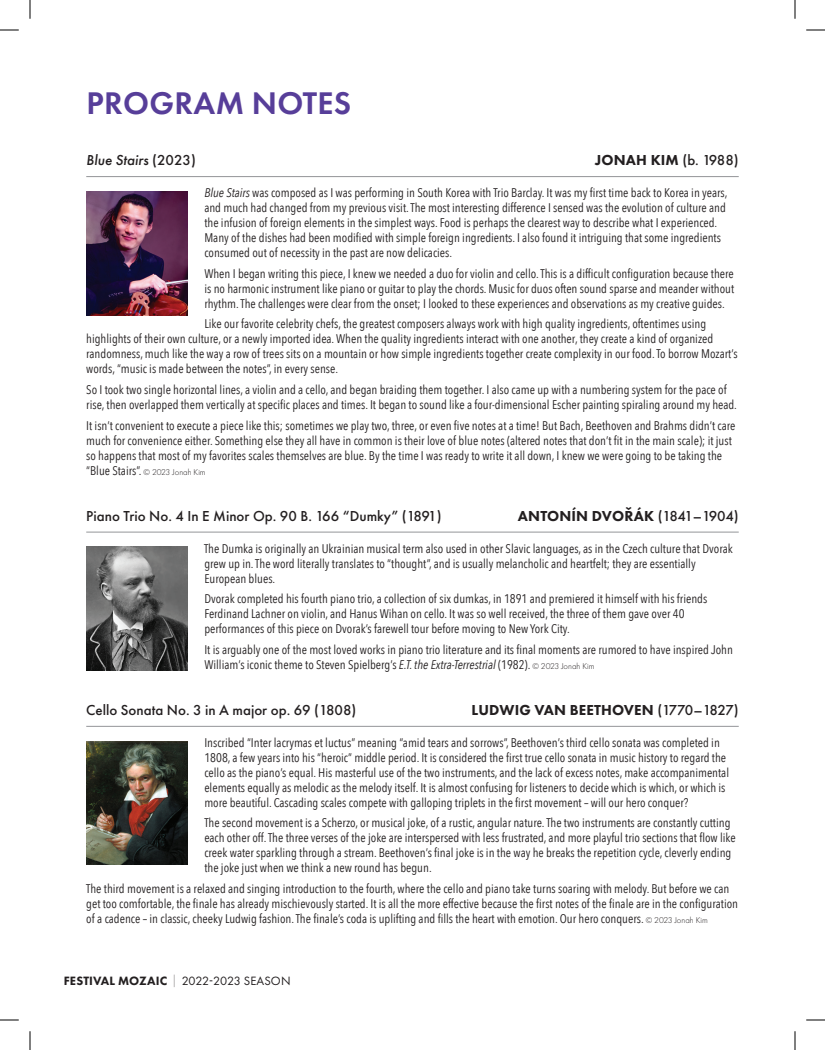
<style>
.page{position:relative;width:825px;height:1050px;background:#fff}
.page>*{position:absolute;margin:0;border:0;box-sizing:border-box;transform-origin:0 0}
.t1{font:600 32.5px "Futura PT";letter-spacing:.01em;color:#573e99}
.t2{font:500 15px "Futura PT";color:#231f20}
.t3{font:800 15px "Futura PT";letter-spacing:.01em;color:#231f20}
.t4{font:italic 500 15px "Futura PT";color:#231f20}
.t5{font:12.5px/15px "Avenir Next Condensed";color:#231f20}
.t6{font:12.5px "Futura PT";color:#231f20;scale:.3 1}
.s1{font-style:normal}
.s2{font-weight:500}
.s3{font-style:italic}
.s4{font-family:"Futura PT";font-weight:300;font-size:8.75px}
.s5{font-weight:800}
</style>
<div class="page">
<hr style="left:86px;top:176px;width:653px;height:1px;background:#939598">
<hr style="left:86px;top:532px;width:653px;height:1px;background:#939598">
<hr style="left:86px;top:726px;width:653px;height:1px;background:#939598">
<img style="left:86px;top:191px;width:102px;height:124px">
<img style="left:86px;top:547px;width:102px;height:124px">
<img style="left:86px;top:741px;width:102px;height:124px">
<svg style="left:0;top:29px;width:19px;height:2px"></svg>
<svg style="left:806px;top:29px;width:19px;height:2px"></svg>
<svg style="left:0;top:1019px;width:19px;height:2px"></svg>
<svg style="left:806px;top:1019px;width:19px;height:2px"></svg>
<svg style="left:29px;top:0;width:2px;height:19px"></svg>
<svg style="left:29px;top:1031px;width:2px;height:19px"></svg>
<svg style="left:794px;top:0;width:2px;height:19px"></svg>
<svg style="left:794px;top:1031px;width:2px;height:19px"></svg>
<h1 class="t1" style="left:86px;top:83px;width:266px">PROGRAM NOTES</h1>
<p class="t4" style="left:86px;top:151px;width:111px">Blue Stairs <span class="s1">(2023)</span></p>
<p class="t3" style="left:595px;top:151px;width:145px">JONAH KIM <span class="s2">(b. 1988)</span></p>
<p class="t5" style="left:204px;top:185px;width:525px"><span class="s3">Blue Stairs</span> was composed as I was performing in South Korea with Trio Barclay. It was my first time back to Korea in years, and much had changed from my previous visit. The most interesting difference I sensed was the evolution of culture and the infusion of foreign elements in the simplest ways. Food is perhaps the clearest way to describe what I experienced.<br>Many of the dishes had been modified with simple foreign ingredients. I also found it intriguing that some ingredients consumed out of necessity in the past are now delicacies.</p>
<p class="t5" style="left:204px;top:265px;width:531px;text-align:justify">When I began writing this piece, I knew we needed a duo for violin and cello. This is a difficult configuration because there is no harmonic instrument like piano or guitar to play the chords. Music for duos often sound sparse and meander without rhythm. The challenges were clear from the onset; I looked to these experiences and observations as my creative guides.</p>
<p class="t5" style="left:86px;top:316px;width:653px;text-indent:118px">Like our favorite celebrity chefs, the greatest composers always work with high quality ingredients, oftentimes using highlights of their own culture, or a newly imported idea. When the quality ingredients interact with one another, they create a kind of organized randomness, much like the way a row of trees sits on a mountain or how simple ingredients together create complexity in our food. To borrow Mozart’s words, “music is made between the notes”, in every sense.</p>
<p class="t5" style="left:86px;top:381px;width:652px">So I took two single horizontal lines, a violin and a cello, and began braiding them together. I also came up with a numbering system for the pace of rise, then overlapped them vertically at specific places and times. It began to sound like a four-dimensional Escher painting spiraling around my head.</p>
<p class="t5" style="left:86px;top:417px;width:651px">It isn’t convenient to execute a piece like this; sometimes we play two, three, or even five notes at a time! But Bach, Beethoven and Brahms didn’t care much for convenience either. Something else they all have in common is their love of blue notes (altered notes that don’t fit in the main scale); it just so happens that most of my favorites scales themselves are blue. By the time I was ready to write it all down, I knew we were going to be taking the “Blue Stairs”. <span class="s4">© 2023 Jonah Kim</span></p>
<p class="t2" style="left:86px;top:507px;width:357px">Piano Trio No. 4 In E Minor Op. 90 B. 166 “Dumky” (1891)</p>
<p class="t3" style="left:518px;top:506px;width:222px">ANTONÍN DVOŘÁK <span class="s2">(1841–1904)</span></p>
<p class="t5" style="left:204px;top:540px;width:530px">The Dumka is originally an Ukrainian musical term also used in other Slavic languages, as in the Czech culture that Dvorak grew up in. The word literally translates to “thought”, and is usually melancholic and heartfelt; they are essentially<br>European blues.</p>
<p class="t5" style="left:204px;top:591px;width:504px">Dvorak completed his fourth piano trio, a collection of six dumkas, in 1891 and premiered it himself with his friends<br>Ferdinand Lachner on violin, and Hanus Wihan on cello. It was so well received, the three of them gave over 40 performances of this piece on Dvorak’s farewell tour before moving to New York City.</p>
<p class="t5" style="left:204px;top:641px;width:530px">It is arguably one of the most loved works in piano trio literature and its final moments are rumored to have inspired John<br>William’s iconic theme to Steven Spielberg’s <span class="s3">E.T. the Extra-Terrestrial</span> (1982). <span class="s4">© 2023 Jonah Kim</span></p>
<p class="t2" style="left:86px;top:701px;width:272px">Cello Sonata No. 3 in A major op. 69 (1808)</p>
<p class="t3" style="left:471px;top:701px;width:269px">LUDWIG VAN BEETHOVEN <span class="s2">(1770–1827)</span></p>
<p class="t5" style="left:204px;top:734px;width:526px">Inscribed “Inter lacrymas et luctus” meaning “amid tears and sorrows”, Beethoven’s third cello sonata was completed in 1808, a few years into his “heroic” middle period. It is considered the first true cello sonata in music history to regard the cello as the piano’s equal. His masterful use of the two instruments, and the lack of excess notes, make accompanimental elements equally as melodic as the melody itself. It is almost confusing for listeners to decide which is which, or which is more beautiful. Cascading scales compete with galloping triplets in the first movement – will our hero conquer?</p>
<p class="t5" style="left:204px;top:815px;width:533px">The second movement is a Scherzo, or musical joke, of a rustic, angular nature. The two instruments are constantly cutting each other off. The three verses of the joke are interspersed with less frustrated, and more playful trio sections that flow like creek water sparkling through a stream. Beethoven’s final joke is in the way he breaks the repetition cycle, cleverly ending the joke just when we think a new round has begun.</p>
<p class="t5" style="left:86px;top:881px;width:653px">The third movement is a relaxed and singing introduction to the fourth, where the cello and piano take turns soaring with melody. But before we can get too comfortable, the finale has already mischievously started. It is all the more effective because the first notes of the finale are in the configuration of a cadence – in classic, cheeky Ludwig fashion. The finale’s coda is uplifting and fills the heart with emotion. Our hero conquers. <span class="s4">© 2023 Jonah Kim</span></p>
<p class="t6" style="left:64px;top:974px;width:757px"><span class="s5">FESTIVAL MOZAIC</span> | 2022-2023 SEASON</p>
</div>
